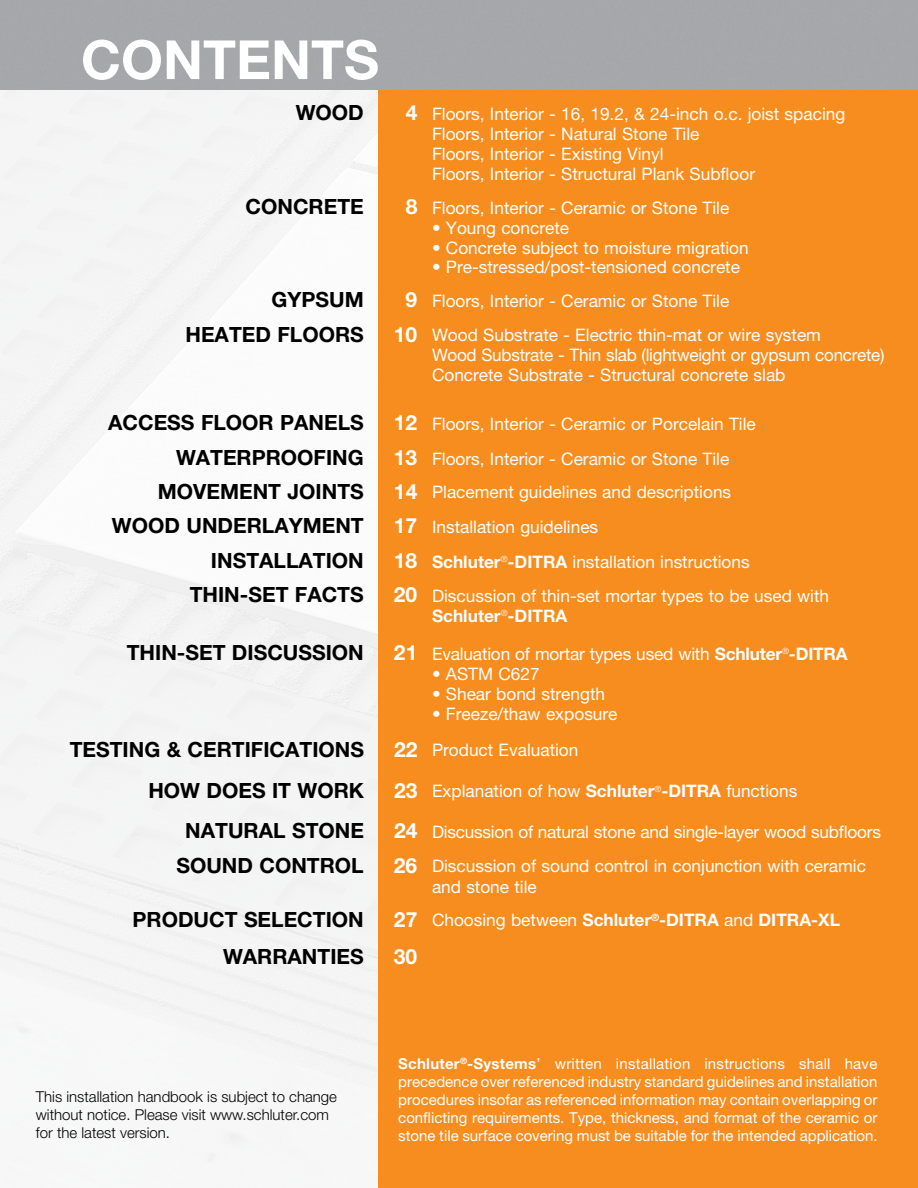
<style>
.page{position:relative;width:918px;height:1188px;background:#fff}
.page>*{position:absolute;margin:0;border:0;box-sizing:border-box;transform-origin:0 0}
.t1{font:700 54px "Helvetica Neue LT Pro";color:#fff}
.t2{font:700 21px "Helvetica Neue LT Pro";color:#000}
.t3{font:700 21px "Helvetica Neue LT Pro";color:#fff}
.t4{font:17.25px/19.8px "Helvetica Neue LT Pro";color:#fff}
.t5{font:700 17.25px "Helvetica Neue LT Pro";color:#fff}
.t6{font:15px/18px "Helvetica Neue LT Pro";color:#fff;text-align:justify}
.t7{font:300 15px/18px "Helvetica Neue LT Pro";color:#000}
.s1{font-weight:700;font-size:21px}
.s2{font-weight:700}
.s3{font-size:21px}
.s4{font-weight:400}
</style>
<div class="page">
<div style="left:378px;top:79px;width:540px;height:1109px;background:#f78d1e"></div>
<div style="left:0;top:0;width:918px;height:90px;background:#a5a7aa"></div>
<h1 class="t1" style="left:81px;top:26px;width:300px">CONTENTS</h1>
<p class="t2" style="left:296px;top:100px;width:70px">WOOD</p>
<p class="t4" style="left:432px;top:104px;width:415px;text-indent:-26px"><span class="s1">4</span> Floors, Interior - 16, 19.2, &amp; 24-inch o.c. joist spacing Floors, Interior - Natural Stone Tile<br>Floors, Interior - Existing Vinyl<br>Floors, Interior - Structural Plank Subfloor</p>
<p class="t2" style="left:246px;top:194px;width:120px">CONCRETE</p>
<p class="t4" style="left:406px;top:197px;width:325px"><span class="s1">8</span> Floors, Interior - Ceramic or Stone Tile</p>
<p class="t4" style="left:432px;top:217px;width:139px">• Young concrete</p>
<p class="t4" style="left:432px;top:237px;width:318px">• Concrete subject to moisture migration</p>
<p class="t4" style="left:432px;top:257px;width:309px">• Pre-stressed/post-tensioned concrete</p>
<p class="t2" style="left:272px;top:287px;width:94px">GYPSUM</p>
<p class="t4" style="left:406px;top:291px;width:325px"><span class="s1">9</span> Floors, Interior - Ceramic or Stone Tile</p>
<p class="t2" style="left:185px;top:322px;width:180px">HEATED FLOORS</p>
<p class="t4" style="left:432px;top:325px;width:454px;text-indent:-38px"><span class="s1">10</span> Wood Substrate - Electric thin-mat or wire system<br>Wood Substrate - Thin slab (lightweight or gypsum concrete)<br>Concrete Substrate - Structural concrete slab</p>
<p class="t2" style="left:108px;top:409px;width:257px">ACCESS FLOOR PANELS</p>
<p class="t4" style="left:394px;top:413px;width:363px"><span class="s1">12</span> Floors, Interior - Ceramic or Porcelain Tile</p>
<p class="t2" style="left:176px;top:444px;width:189px">WATERPROOFING</p>
<p class="t4" style="left:394px;top:449px;width:337px"><span class="s1">13</span> Floors, Interior - Ceramic or Stone Tile</p>
<p class="t2" style="left:158px;top:478px;width:207px">MOVEMENT JOINTS</p>
<p class="t4" style="left:394px;top:482px;width:339px"><span class="s1">14</span> Placement guidelines and descriptions</p>
<p class="t2" style="left:112px;top:513px;width:253px">WOOD UNDERLAYMENT</p>
<p class="t4" style="left:394px;top:516px;width:206px"><span class="s1">17</span> Installation guidelines</p>
<p class="t2" style="left:211px;top:548px;width:154px">INSTALLATION</p>
<p class="t4" style="left:394px;top:552px;width:357px"><span class="s1">18</span> <span class="s2">Schluter</span><sup>®</sup><span class="s2">-DITRA</span> installation instructions</p>
<p class="t2" style="left:190px;top:581px;width:176px">THIN-SET FACTS</p>
<p class="t4" style="left:432px;top:586px;width:399px;text-indent:-38px"><span class="s1">20</span> Discussion of thin-set mortar types to be used with<br><span class="s2">Schluter</span><sup>®</sup><span class="s2">-DITRA</span></p>
<p class="t2" style="left:127px;top:639px;width:239px">THIN-SET DISCUSSION</p>
<p class="t4" style="left:394px;top:644px;width:455px"><span class="s1">21</span> Evaluation of mortar types used with <span class="s2">Schluter</span><sup>®</sup><span class="s2">-DITRA</span></p>
<p class="t4" style="left:432px;top:663px;width:109px">• ASTM C627</p>
<p class="t4" style="left:432px;top:683px;width:175px">• Shear bond strength</p>
<p class="t4" style="left:432px;top:703px;width:187px">• Freeze/thaw exposure</p>
<p class="t2" style="left:70px;top:736px;width:296px">TESTING &amp; CERTIFICATIONS</p>
<p class="t4" style="left:394px;top:740px;width:186px"><span class="s1">22</span> Product Evaluation</p>
<p class="t2" style="left:148px;top:777px;width:217px">HOW DOES IT WORK</p>
<p class="t4" style="left:394px;top:781px;width:405px"><span class="s1">23</span> Explanation of how <span class="s2">Schluter</span><sup>®</sup><span class="s2">-DITRA</span> functions</p>
<p class="t2" style="left:185px;top:818px;width:180px">NATURAL STONE</p>
<p class="t4" style="left:394px;top:821px;width:488px"><span class="s1">24</span> Discussion of natural stone and single-layer wood subfloors</p>
<p class="t2" style="left:176px;top:853px;width:189px">SOUND CONTROL</p>
<p class="t4" style="left:432px;top:856px;width:436px;line-height:20.7px;text-indent:-38px"><span class="s1">26</span> Discussion of sound control in conjunction with ceramic and stone tile</p>
<p class="t2" style="left:133px;top:906px;width:233px">PRODUCT SELECTION</p>
<p class="t5" style="left:394px;top:910px;width:447px"><span class="s3">27</span> <span class="s4">Choosing between</span> Schluter<sup>®</sup>-DITRA <span class="s4">and</span> DITRA-XL</p>
<p class="t2" style="left:223px;top:943px;width:142px">WARRANTIES</p>
<p class="t3" style="left:394px;top:943px;width:25px">30</p>
<p class="t7" style="left:36px;top:1087px;width:303px">This installation handbook is subject to change without notice. Please visit www.schluter.com for the latest version.</p>
<p class="t6" style="left:398px;top:1055px;width:481px"><span class="s2">Schluter</span><sup>®</sup><span class="s2">-Systems</span>’ written installation instructions shall have precedence over referenced industry standard guidelines and installation procedures insofar as referenced information may contain overlapping or conflicting requirements. Type, thickness, and format of the ceramic or stone tile surface covering must be suitable for the intended application.</p>
</div>
